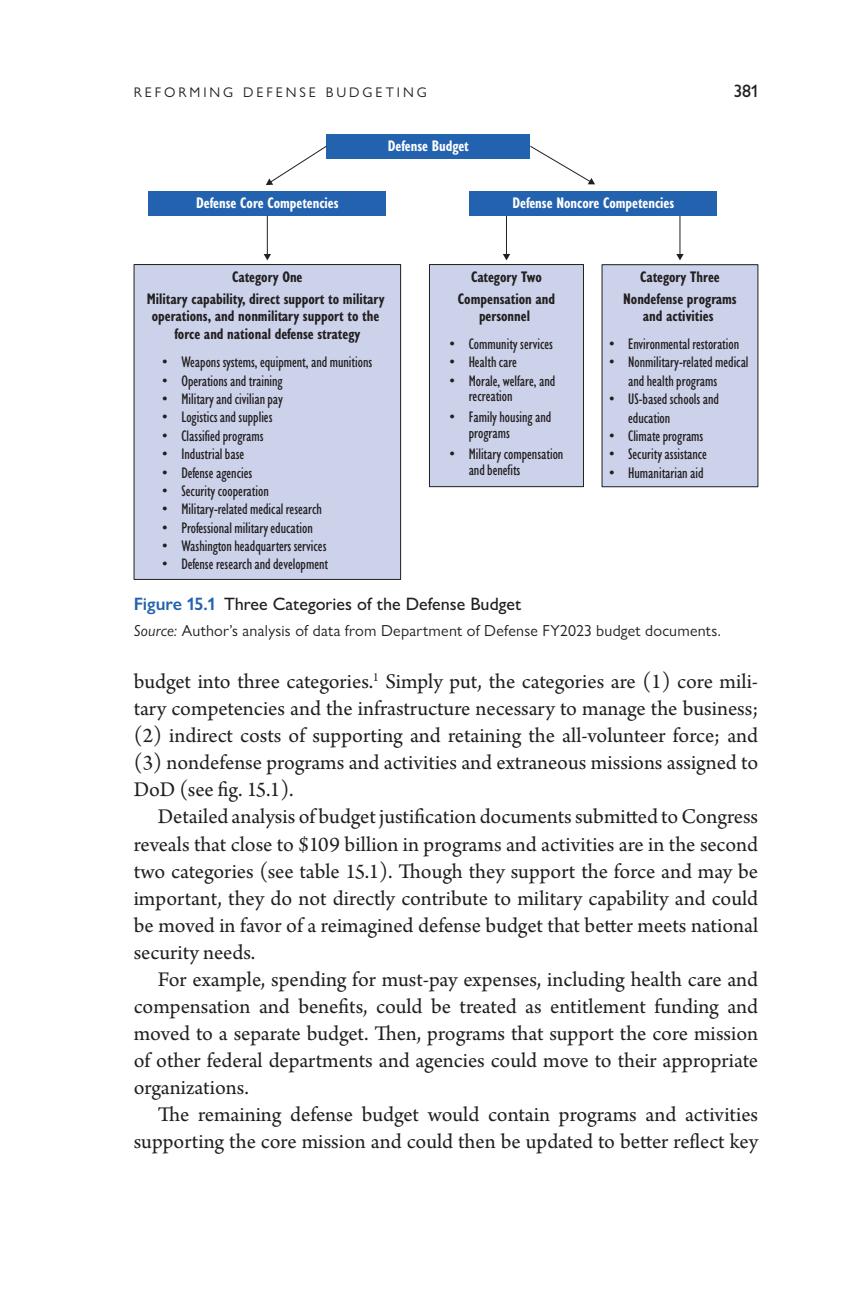
<style>
.page{position:relative;width:868px;height:1299px;background:#fff}
.page>*{position:absolute;margin:0;border:0;box-sizing:border-box;transform-origin:0 0}
.TXP{font:22px/27px "Arno Pro";color:#231f20;text-align:justify}
.FC{font:500 18px "Gill Sans Nova";color:#231f20}
.FSN{font:16px "Gill Sans Nova";letter-spacing:.015em;color:#231f20}
.t1{font:condensed 15.8px/15.8px "Gill Sans Nova";color:#231f20}
.t2{font:700 condensed 15.8px/21.8px "Gill Sans Nova";color:#231f20;text-align:center}
.t3{font:700 condensed 15.8px "Gill Sans Nova";color:#fff}
.t4{font:14px "Gill Sans Nova";color:#231f20}
.s1{font-weight:600;color:#2362af}
.s2{font-style:italic}
</style>
<div class="page">
<div style="left:326px;top:134px;width:204px;height:24px;background:#2362af"></div>
<div style="left:469px;top:191px;width:247px;height:25px;background:#2362af"></div>
<div style="left:148px;top:191px;width:238px;height:25px;background:#2362af"></div>
<div style="left:134px;top:264px;width:266px;height:315px;background:#cbd2ea"></div>
<div style="left:133px;top:264px;width:268px;height:316px;border:1px solid #231f20"></div>
<div style="left:429px;top:264px;width:154px;height:222px;background:#cbd2ea"></div>
<div style="left:429px;top:264px;width:155px;height:223px;border:1px solid #231f20"></div>
<div style="left:602px;top:265px;width:155px;height:221px;background:#cbd2ea"></div>
<div style="left:601px;top:264px;width:157px;height:223px;border:1px solid #231f20"></div>
<hr style="left:267px;top:216px;width:1px;height:39px;background:#231f20">
<svg style="left:263px;top:254px;width:8px;height:6px"></svg>
<svg style="left:266px;top:146px;width:62px;height:39px"></svg>
<svg style="left:529px;top:145px;width:66px;height:39px"></svg>
<hr style="left:506px;top:216px;width:1px;height:39px;background:#231f20">
<svg style="left:503px;top:254px;width:7px;height:6px"></svg>
<hr style="left:679px;top:216px;width:1px;height:39px;background:#231f20">
<svg style="left:676px;top:254px;width:7px;height:6px"></svg>
<p class="t4" style="left:134px;top:84px;width:23px">Reforming</p>
<p class="t4" style="left:243px;top:84px;width:24px">Defense</p>
<p class="t4" style="left:326px;top:84px;width:36px">Budgeting</p>
<p class="FC" style="left:734px;top:80px;width:26px">381</p>
<p class="t3" style="left:388px;top:136px;width:82px">Defense Budget</p>
<p class="t3" style="left:196px;top:193px;width:144px">Defense Core Competencies</p>
<p class="t3" style="left:512px;top:193px;width:163px">Defense Noncore Competencies</p>
<p class="t2" style="left:147px;top:266px;width:239px">Category One<br>Military capability, direct support to military</p>
<p class="t2" style="left:152px;top:307px;width:229px;line-height:17.8px">operations, and nonmilitary support to the force and national defense strategy</p>
<p class="t1" style="left:162px;top:354px;width:211px">• Weapons systems, equipment, and munitions</p>
<p class="t1" style="left:162px;top:373px;width:122px">• Operations and training</p>
<p class="t1" style="left:162px;top:391px;width:122px">• Military and civilian pay</p>
<p class="t1" style="left:162px;top:410px;width:112px">• Logistics and supplies</p>
<p class="t1" style="left:162px;top:428px;width:103px">• Classified programs</p>
<p class="t1" style="left:162px;top:446px;width:83px">• Industrial base</p>
<p class="t1" style="left:162px;top:465px;width:91px">• Defense agencies</p>
<p class="t1" style="left:162px;top:483px;width:108px">• Security cooperation</p>
<p class="t1" style="left:162px;top:501px;width:161px">• Military-related medical research</p>
<p class="t1" style="left:162px;top:520px;width:152px">• Professional military education</p>
<p class="t1" style="left:162px;top:538px;width:166px">• Washington headquarters services</p>
<p class="t1" style="left:162px;top:556px;width:167px">• Defense research and development</p>
<p class="t2" style="left:458px;top:266px;width:99px">Category Two<br>Compensation and</p>
<p class="t2" style="left:479px;top:305px;width:52px">personnel</p>
<p class="t1" style="left:449px;top:336px;width:105px">• Community services</p>
<p class="t1" style="left:449px;top:354px;width:69px">• Health care</p>
<p class="t1" style="left:468px;top:373px;width:88px;text-indent:-19px">• Morale, welfare, and recreation</p>
<p class="t1" style="left:468px;top:410px;width:84px;text-indent:-19px">• Family housing and programs</p>
<p class="t1" style="left:468px;top:446px;width:96px;text-indent:-19px">• Military compensation and benefits</p>
<p class="t2" style="left:623px;top:266px;width:115px">Category Three<br>Nondefense programs</p>
<p class="t2" style="left:642px;top:305px;width:72px">and activities</p>
<p class="t1" style="left:609px;top:336px;width:132px">• Environmental restoration</p>
<p class="t1" style="left:628px;top:353px;width:122px;line-height:18.4px;text-indent:-19px">• Nonmilitary-related medical and health programs</p>
<p class="t1" style="left:628px;top:390px;width:92px;line-height:18.4px;text-indent:-19px">• US-based schools and education</p>
<p class="t1" style="left:609px;top:428px;width:96px">• Climate programs</p>
<p class="t1" style="left:609px;top:446px;width:99px">• Security assistance</p>
<p class="t1" style="left:609px;top:465px;width:96px">• Humanitarian aid</p>
<p class="FC" style="left:134px;top:592px;width:389px"><span class="s1">Figure 15.1</span> Three Categories of the Defense Budget</p>
<p class="FSN" style="left:134px;top:620px;width:588px"><span class="s2">Source:</span> Author’s analysis of data from Department of Defense FY2023 budget documents.</p>
<p class="TXP" style="left:134px;top:669px;width:626px">budget into three categories.<sup>1</sup> Simply put, the categories are (1) core mili&shy;tary competencies and the infrastructure necessary to manage the business; (2) indirect costs of supporting and retaining the all-volunteer force; and (3) nondefense programs and activities and extraneous missions assigned to DoD (see fig. 15.1).</p>
<p class="TXP" style="left:134px;top:804px;width:626px;text-indent:24px">Detailed analysis of budget justification documents submitted to Congress reveals that close to $109 billion in programs and activities are in the second two categories (see table 15.1). Though they support the force and may be important, they do not directly contribute to military capability and could be moved in favor of a reimagined defense budget that better meets national security needs.</p>
<p class="TXP" style="left:134px;top:966px;width:626px;text-indent:24px">For example, spending for must-pay expenses, including health care and compensation and benefits, could be treated as entitlement funding and moved to a separate budget. Then, programs that support the core mission of other federal departments and agencies could move to their appropriate organizations.</p>
<p class="TXP" style="left:134px;top:1101px;width:626px;text-align:right">The remaining defense budget would contain programs and activities supporting the core mission and could then be updated to better reflect key</p>
</div>
